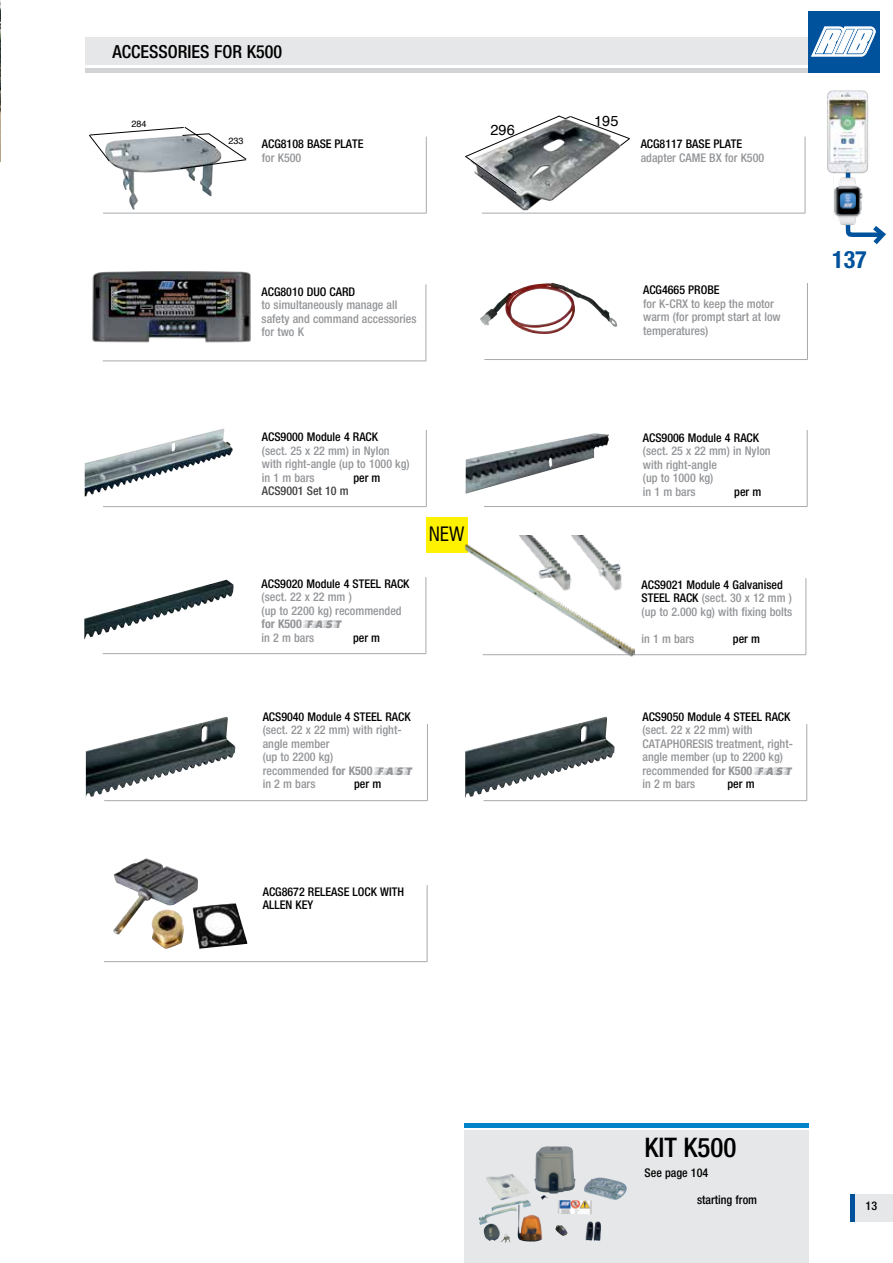
<style>
.page{position:relative;width:893px;height:1263px;background:#fff}
.page>*{position:absolute;margin:0;border:0;box-sizing:border-box;transform-origin:0 0}
.t1{font:500 condensed 27px "Helvetica Neue";color:#000}
.t2{font:700 condensed 24px "Helvetica Neue";color:#00529c}
.t3{font:condensed 19.35px "Swiss 721 BT";color:#000}
.t4{font:500 condensed 18px "Helvetica Neue";color:#000}
.t5{font:14.55px "Helvetica";color:#000}
.t6{font:500 condensed 12px/13.5px "Helvetica Neue";color:#939598}
.t7{font:500 condensed 12px/13.5px "Helvetica Neue";color:#000}
.t8{font:500 condensed 12px "Helvetica Neue";color:#414042}
.t9{font:9px "Helvetica";color:#000}
.s1{font-weight:700}
.s2{font-family:"Faster One";font-weight:400;font-stretch:normal}
.s3{color:#000}
</style>
<div class="page">
<div style="left:464px;top:1130px;width:345px;height:133px;background:#e6e7e8"></div>
<div style="left:855px;top:1194px;width:38px;height:28px;background:#e6e7e8"></div>
<hr style="left:850px;top:1194px;width:4px;height:28px;background:#00529c">
<img style="left:0;top:0;width:1px;height:161px">
<hr style="left:103px;top:506px;width:323px;height:1px;background:#a7a9ac">
<hr style="left:426px;top:430px;width:1px;height:77px;background:#a7a9ac">
<img style="left:85px;top:428px;width:148px;height:69px">
<hr style="left:484px;top:506px;width:323px;height:1px;background:#a7a9ac">
<hr style="left:807px;top:430px;width:1px;height:77px;background:#a7a9ac">
<hr style="left:104px;top:800px;width:323px;height:1px;background:#a7a9ac">
<hr style="left:427px;top:724px;width:1px;height:77px;background:#a7a9ac">
<hr style="left:103px;top:653px;width:323px;height:1px;background:#a7a9ac">
<hr style="left:426px;top:577px;width:1px;height:77px;background:#a7a9ac">
<hr style="left:484px;top:800px;width:323px;height:1px;background:#a7a9ac">
<hr style="left:806px;top:724px;width:1px;height:77px;background:#a7a9ac">
<hr style="left:104px;top:961px;width:323px;height:1px;background:#a7a9ac">
<hr style="left:427px;top:885px;width:1px;height:77px;background:#a7a9ac">
<img style="left:84px;top:579px;width:150px;height:60px">
<img style="left:465px;top:716px;width:150px;height:82px">
<img style="left:113px;top:858px;width:134px;height:91px">
<img style="left:86px;top:716px;width:149px;height:81px">
<hr style="left:484px;top:359px;width:323px;height:1px;background:#a7a9ac">
<hr style="left:807px;top:283px;width:1px;height:77px;background:#a7a9ac">
<img style="left:480px;top:283px;width:137px;height:51px">
<img style="left:466px;top:433px;width:143px;height:61px">
<img style="left:486px;top:1146px;width:141px;height:96px">
<div style="left:85px;top:38px;width:722px;height:27px;background:#e6e7e8"></div>
<hr style="left:85px;top:68px;width:722px;height:4px;background:#d1d3d4">
<div style="left:808px;top:11px;width:71px;height:62px;background:#00529c"></div>
<svg style="left:812px;top:27px;width:63px;height:29px;background:#bdd2e5"></svg>
<hr style="left:103px;top:360px;width:323px;height:1px;background:#a7a9ac">
<hr style="left:426px;top:284px;width:1px;height:77px;background:#a7a9ac">
<img style="left:92px;top:271px;width:159px;height:72px">
<hr style="left:103px;top:213px;width:323px;height:1px;background:#a7a9ac">
<hr style="left:482px;top:213px;width:323px;height:1px;background:#a7a9ac">
<hr style="left:426px;top:137px;width:1px;height:76px;background:#a7a9ac">
<hr style="left:805px;top:137px;width:1px;height:76px;background:#a7a9ac">
<img style="left:121px;top:169px;width:92px;height:41px">
<svg style="left:89px;top:127px;width:158px;height:42px"></svg>
<hr style="left:464px;top:1123px;width:345px;height:4px;background:#0083ca">
<img style="left:482px;top:115px;width:144px;height:99px">
<svg style="left:465px;top:116px;width:165px;height:77px"></svg>
<svg style="left:845px;top:175px;width:41px;height:70px"></svg>
<img style="left:827px;top:90px;width:42px;height:85px">
<img style="left:834px;top:176px;width:28px;height:50px">
<hr style="left:483px;top:654px;width:323px;height:1px;background:#a7a9ac">
<hr style="left:805px;top:578px;width:1px;height:77px;background:#a7a9ac">
<div style="left:426px;top:517px;width:41px;height:36px;background:#fff200"></div>
<img style="left:465px;top:542px;width:169px;height:115px">
<img style="left:520px;top:535px;width:51px;height:60px">
<img style="left:571px;top:535px;width:60px;height:60px">
<h3 class="t4" style="left:112px;top:41px;width:171px">ACCESSORIES FOR K500</h3>
<p class="t9" style="left:132px;top:117px;width:17px">284</p>
<p class="t9" style="left:228px;top:133px;width:17px">233</p>
<p class="t7" style="left:262px;top:137px;width:103px">ACG8108 BASE PLATE</p>
<p class="t6" style="left:262px;top:151px;width:41px">for K500</p>
<p class="t5" style="left:491px;top:118px;width:26px">296</p>
<p class="t7" style="left:262px;top:284px;width:95px">ACG8010 DUO CARD</p>
<p class="t6" style="left:262px;top:298px;width:157px">to simultaneously manage all safety and command accessories for two K</p>
<p class="t7" style="left:262px;top:430px;width:118px">ACS9000 Module 4 RACK</p>
<p class="t6" style="left:262px;top:444px;width:149px">(sect. 25 x 22 mm) in Nylon with right-angle (up to 1000 kg) in 1 m bars</p>
<p class="t7" style="left:353px;top:471px;width:29px">per m</p>
<p class="t8" style="left:262px;top:484px;width:88px">ACS9001 Set 10 m</p>
<p class="t7" style="left:262px;top:576px;width:149px">ACS9020 Module 4 STEEL RACK</p>
<p class="t6" style="left:262px;top:590px;width:142px">(sect. 22 x 22 mm )<br>(up to 2200 kg) recommended <span class="s1">for K500</span> <span class="s2">FAST<br></span>in 2 m bars</p>
<p class="t7" style="left:353px;top:630px;width:29px">per m</p>
<h3 class="t3" style="left:429px;top:522px;width:37px">NEW</h3>
<p class="t7" style="left:263px;top:709px;width:149px">ACS9040 Module 4 STEEL RACK</p>
<p class="t6" style="left:263px;top:723px;width:151px">(sect. 22 x 22 mm) with right&shy;angle member<br>(up to 2200 kg)<br>recommended <span class="s1">for K500</span> <span class="s2">FAST </span>in 2 m bars</p>
<p class="t7" style="left:354px;top:777px;width:29px">per m</p>
<p class="t7" style="left:263px;top:885px;width:143px">ACG8672 RELEASE LOCK WITH<br>ALLEN KEY</p>
<p class="t5" style="left:594px;top:110px;width:26px">195</p>
<p class="t7" style="left:641px;top:137px;width:103px">ACG8117 BASE PLATE</p>
<p class="t6" style="left:641px;top:151px;width:125px">adapter CAME BX for K500</p>
<p class="t7" style="left:643px;top:283px;width:78px">ACG4665 PROBE</p>
<p class="t6" style="left:643px;top:297px;width:139px">for K-CRX to keep the motor warm (for prompt start at low temperatures)</p>
<p class="t7" style="left:643px;top:430px;width:118px">ACS9006 Module 4 RACK</p>
<p class="t6" style="left:643px;top:444px;width:129px">(sect. 25 x 22 mm) in Nylon with right-angle<br>(up to 1000 kg)<br>in 1 m bars</p>
<p class="t7" style="left:734px;top:484px;width:29px">per m</p>
<p class="t6" style="left:642px;top:577px;width:152px"><span class="s3">ACS9021 Module 4 Galvanised<br>STEEL RACK</span> (sect. 30 x 12 mm ) (up to 2.000 kg) with fixing bolts</p>
<p class="t6" style="left:642px;top:631px;width:54px">in 1 m bars</p>
<p class="t7" style="left:733px;top:631px;width:29px">per m</p>
<p class="t7" style="left:642px;top:710px;width:149px">ACS9050 Module 4 STEEL RACK</p>
<p class="t6" style="left:642px;top:723px;width:152px">(sect. 22 x 22 mm) with<br>CATAPHORESIS treatment, right&shy;angle member (up to 2200 kg) recommended <span class="s1">for K500</span> <span class="s2">FAST </span>in 2 m bars</p>
<p class="t7" style="left:727px;top:777px;width:29px">per m</p>
<h2 class="t2" style="left:832px;top:245px;width:36px">137</h2>
<h1 class="t1" style="left:645px;top:1132px;width:93px">KIT K500</h1>
<p class="t7" style="left:645px;top:1166px;width:65px">See page 104</p>
<p class="t7" style="left:697px;top:1193px;width:62px">starting from</p>
<p class="t7" style="left:866px;top:1199px;width:13px">13</p>
</div>
